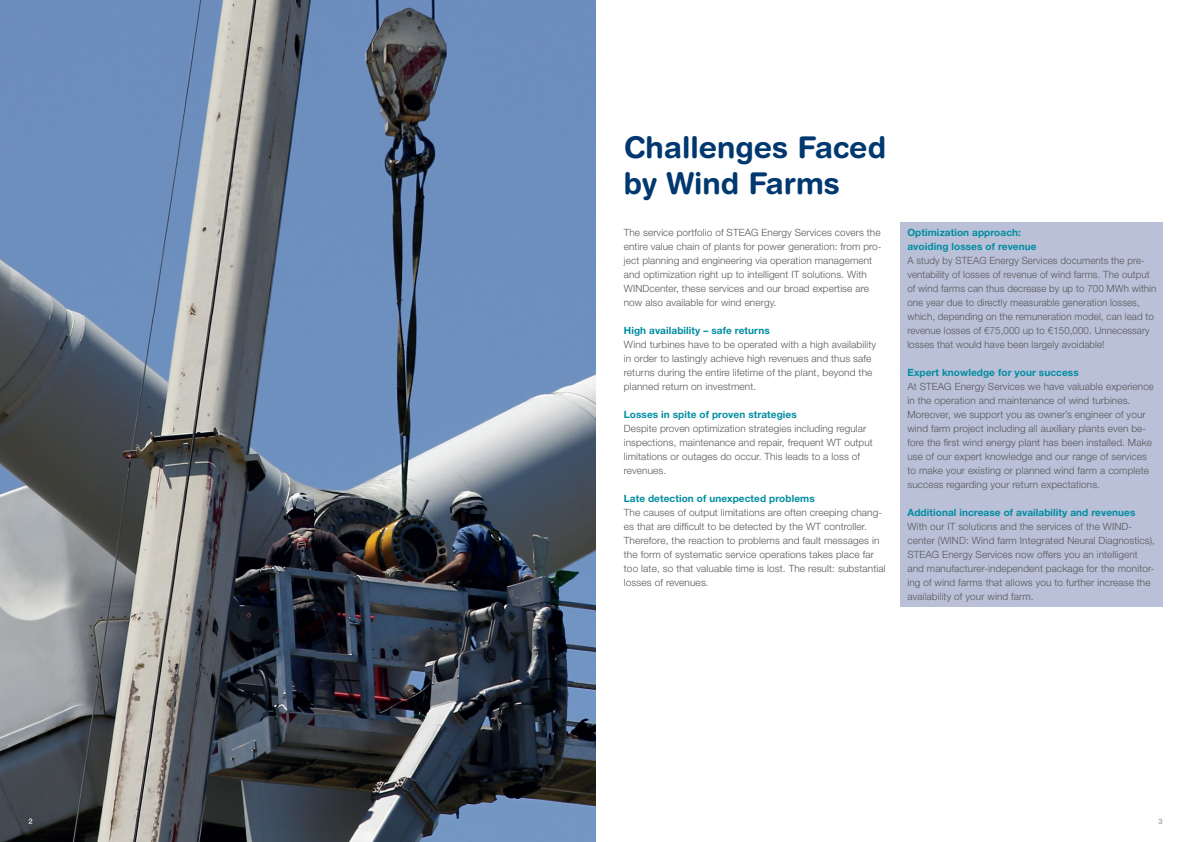
<style>
.page{position:relative;width:1191px;height:842px;background:#fff}
.page>*{position:absolute;margin:0;border:0;box-sizing:border-box;transform-origin:0 0}
.t1{font:700 30px/36px "Helvetica Rounded LT Pro";color:#01386f}
.t2{font:300 10px/14px "Helvetica Neue LT Std";letter-spacing:.01em;color:#57585a}
.t3{font:700 10px/14px "Helvetica Neue LT Std";letter-spacing:.01em;color:#008da2}
.t4{font:700 7.5px "Helvetica Neue LT Std";color:#a8a9ad}
</style>
<div class="page">
<img style="left:0;top:0;width:595px;height:842px">
<svg style="left:29px;top:818px;width:3px;height:6px"></svg>
<div style="left:900px;top:222px;width:262px;height:385px;background:#b9c0d7"></div>
<h1 class="t1" style="left:624px;top:128px;width:264px">Challenges Faced by Wind Farms</h1>
<p class="t2" style="left:624px;top:225px;width:259px">The service portfolio of STEAG Energy Services covers the entire value chain of plants for power generation: from pro&shy;ject planning and engineering via operation management and optimization right up to intelligent IT solutions. With WINDcenter, these services and our broad expertise are now also available for wind energy.</p>
<p class="t3" style="left:624px;top:323px;width:147px">High availability – safe returns</p>
<p class="t2" style="left:624px;top:337px;width:254px">Wind turbines have to be operated with a high availability in order to lastingly achieve high revenues and thus safe returns during the entire lifetime of the plant, beyond the planned return on investment.</p>
<p class="t3" style="left:624px;top:407px;width:174px">Losses in spite of proven strategies</p>
<p class="t2" style="left:624px;top:421px;width:250px">Despite proven optimization strategies including regular inspections, maintenance and repair, frequent WT output limitations or outages do occur. This leads to a loss of revenues.</p>
<p class="t3" style="left:624px;top:491px;width:192px">Late detection of unexpected problems</p>
<p class="t2" style="left:624px;top:505px;width:263px">The causes of output limitations are often creeping chang&shy;es that are difficult to be detected by the WT controller.<br>Therefore, the reaction to problems and fault messages in the form of systematic service operations takes place far too late, so that valuable time is lost. The result: substantial losses of revenues.</p>
<p class="t3" style="left:907px;top:225px;width:131px">Optimization approach: avoiding losses of revenue</p>
<p class="t2" style="left:907px;top:253px;width:250px">A study by STEAG Energy Services documents the pre&shy;ventability of losses of revenue of wind farms. The output of wind farms can thus decrease by up to 700 MWh within one year due to directly measurable generation losses, which, depending on the remuneration model, can lead to revenue losses of €75,000 up to €150,000. Unnecessary losses that would have been largely avoidable!</p>
<p class="t3" style="left:907px;top:365px;width:173px">Expert knowledge for your success</p>
<p class="t2" style="left:907px;top:379px;width:248px">At STEAG Energy Services we have valuable experience in the operation and maintenance of wind turbines.<br>Moreover, we support you as owner’s engineer of your wind farm project including all auxiliary plants even be&shy;fore the first wind energy plant has been installed. Make use of our expert knowledge and our range of services to make your existing or planned wind farm a complete success regarding your return expectations.</p>
<p class="t3" style="left:907px;top:505px;width:229px">Additional increase of availability and revenues</p>
<p class="t2" style="left:907px;top:519px;width:249px">With our IT solutions and the services of the WIND&shy;center (WIND: Wind farm Integrated Neural Diagnostics), STEAG Energy Services now offers you an intelligent and manufacturer-independent package for the monitor&shy;ing of wind farms that allows you to further increase the availability of your wind farm.</p>
<p class="t4" style="left:1158px;top:816px;width:6px">3</p>
</div>
